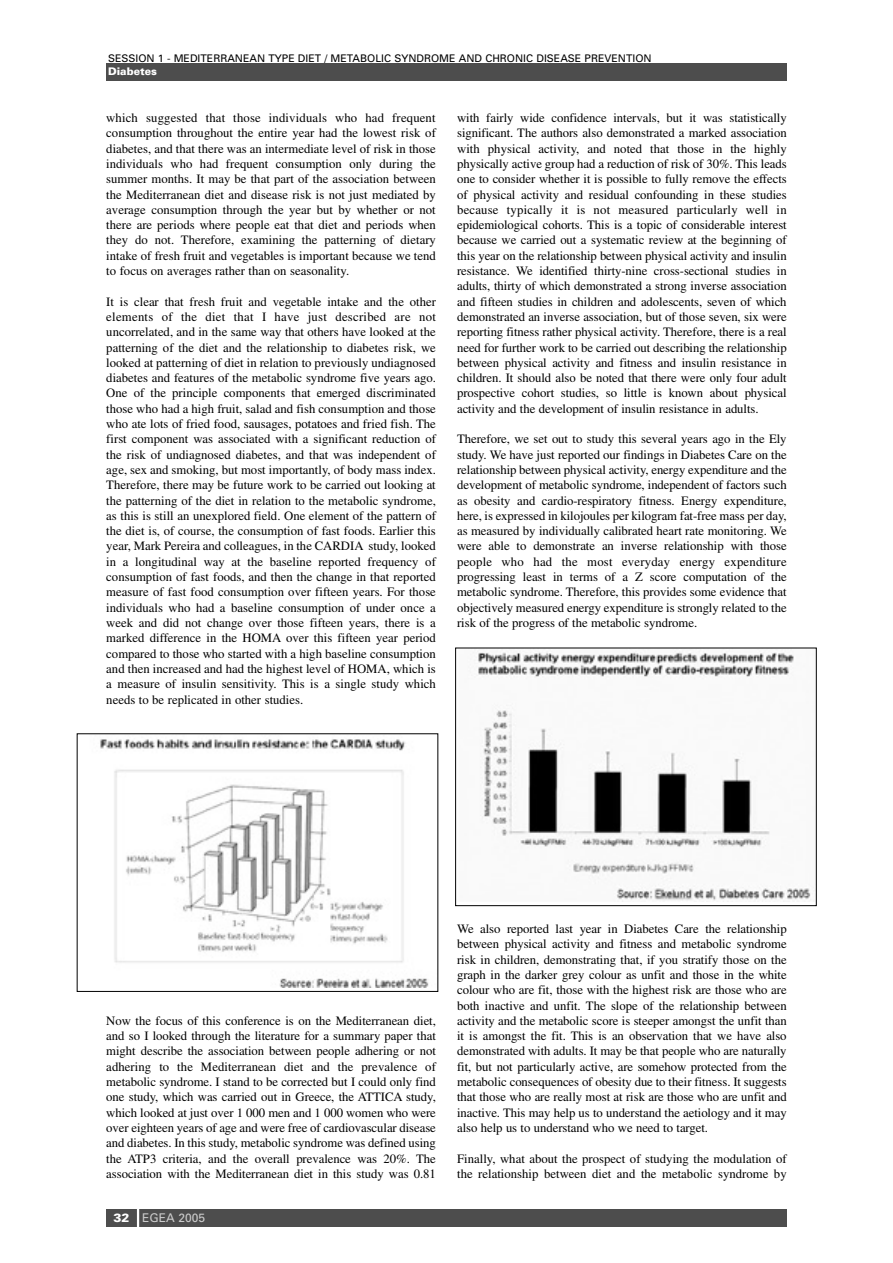
<style>
.page{position:relative;width:893px;height:1263px;background:#fff}
.page>*{position:absolute;margin:0;border:0;box-sizing:border-box;transform-origin:0 0}
.t1{font:12.75px/15.3px "Times";color:#000;text-align:justify}
.t2{font:12px "Univers";color:#ccc}
.t3{font:10.5px "Univers";color:#000}
.t4{font:900 10.5px "Univers";color:#fff}
.s1{font-weight:900;color:#fff}
</style>
<div class="page">
<div style="left:106px;top:1210px;width:681px;height:17px;background:#4d4d4d"></div>
<hr style="left:137px;top:1207px;width:2px;height:23px;background:#fff">
<div style="left:107px;top:64px;width:680px;height:17px;background:#4d4d4d"></div>
<img style="left:100px;top:739px;width:329px;height:248px">
<img style="left:473px;top:651px;width:341px;height:250px">
<div style="left:455px;top:648px;width:362px;height:258px;border:1px solid #000"></div>
<p class="t3" style="left:108px;top:54px;width:545px">SESSION 1 - MEDITERRANEAN TYPE DIET / METABOLIC SYNDROME AND CHRONIC DISEASE PREVENTION</p>
<p class="t4" style="left:108px;top:68px;width:50px">Diabetes</p>
<p class="t1" style="left:106px;top:111px;width:331px">which suggested that those individuals who had frequent consumption throughout the entire year had the lowest risk of diabetes, and that there was an intermediate level of risk in those individuals who had frequent consumption only during the summer months. It may be that part of the association between the Mediterranean diet and disease risk is not just mediated by average consumption through the year but by whether or not there are periods where people eat that diet and periods when they do not. Therefore, examining the patterning of dietary intake of fresh fruit and vegetables is important because we tend to focus on averages rather than on seasonality.</p>
<p class="t1" style="left:106px;top:295px;width:331px">It is clear that fresh fruit and vegetable intake and the other elements of the diet that I have just described are not uncorrelated, and in the same way that others have looked at the patterning of the diet and the relationship to diabetes risk, we looked at patterning of diet in relation to previously undiagnosed diabetes and features of the metabolic syndrome five years ago.<br>One of the principle components that emerged discriminated those who had a high fruit, salad and fish consumption and those who ate lots of fried food, sausages, potatoes and fried fish. The first component was associated with a significant reduction of the risk of undiagnosed diabetes, and that was independent of age, sex and smoking, but most importantly, of body mass index.<br>Therefore, there may be future work to be carried out looking at the patterning of the diet in relation to the metabolic syndrome, as this is still an unexplored field. One element of the pattern of the diet is, of course, the consumption of fast foods. Earlier this year, Mark Pereira and colleagues, in the CARDIA study, looked in a longitudinal way at the baseline reported frequency of consumption of fast foods, and then the change in that reported measure of fast food consumption over fifteen years. For those individuals who had a baseline consumption of under once a week and did not change over those fifteen years, there is a marked difference in the HOMA over this fifteen year period compared to those who started with a high baseline consumption and then increased and had the highest level of HOMA, which is a measure of insulin sensitivity. This is a single study which needs to be replicated in other studies.</p>
<p class="t1" style="left:457px;top:111px;width:331px">with fairly wide confidence intervals, but it was statistically significant. The authors also demonstrated a marked association with physical activity, and noted that those in the highly physically active group had a reduction of risk of 30%. This leads one to consider whether it is possible to fully remove the effects of physical activity and residual confounding in these studies because typically it is not measured particularly well in epidemiological cohorts. This is a topic of considerable interest because we carried out a systematic review at the beginning of this year on the relationship between physical activity and insulin resistance. We identified thirty-nine cross-sectional studies in adults, thirty of which demonstrated a strong inverse association and fifteen studies in children and adolescents, seven of which demonstrated an inverse association, but of those seven, six were reporting fitness rather physical activity. Therefore, there is a real need for further work to be carried out describing the relationship between physical activity and fitness and insulin resistance in children. It should also be noted that there were only four adult prospective cohort studies, so little is known about physical activity and the development of insulin resistance in adults.</p>
<p class="t1" style="left:457px;top:433px;width:331px">Therefore, we set out to study this several years ago in the Ely study. We have just reported our findings in Diabetes Care on the relationship between physical activity, energy expenditure and the development of metabolic syndrome, independent of factors such as obesity and cardio-respiratory fitness. Energy expenditure, here, is expressed in kilojoules per kilogram fat-free mass per day, as measured by individually calibrated heart rate monitoring. We were able to demonstrate an inverse relationship with those people who had the most everyday energy expenditure progressing least in terms of a Z score computation of the metabolic syndrome. Therefore, this provides some evidence that objectively measured energy expenditure is strongly related to the risk of the progress of the metabolic syndrome.</p>
<p class="t1" style="left:106px;top:1014px;width:331px">Now the focus of this conference is on the Mediterranean diet, and so I looked through the literature for a summary paper that might describe the association between people adhering or not adhering to the Mediterranean diet and the prevalence of metabolic syndrome. I stand to be corrected but I could only find one study, which was carried out in Greece, the ATTICA study, which looked at just over 1 000 men and 1 000 women who were over eighteen years of age and were free of cardiovascular disease and diabetes. In this study, metabolic syndrome was defined using the ATP3 criteria, and the overall prevalence was 20%. The association with the Mediterranean diet in this study was 0.81</p>
<p class="t2" style="left:114px;top:1213px;width:93px"><span class="s1">32</span> EGEA 2005</p>
<p class="t1" style="left:457px;top:922px;width:331px">We also reported last year in Diabetes Care the relationship between physical activity and fitness and metabolic syndrome risk in children, demonstrating that, if you stratify those on the graph in the darker grey colour as unfit and those in the white colour who are fit, those with the highest risk are those who are both inactive and unfit. The slope of the relationship between activity and the metabolic score is steeper amongst the unfit than it is amongst the fit. This is an observation that we have also demonstrated with adults. It may be that people who are naturally fit, but not particularly active, are somehow protected from the metabolic consequences of obesity due to their fitness. It suggests that those who are really most at risk are those who are unfit and inactive. This may help us to understand the aetiology and it may also help us to understand who we need to target.</p>
<p class="t1" style="left:457px;top:1152px;width:331px">Finally, what about the prospect of studying the modulation of the relationship between diet and the metabolic syndrome by</p>
</div>
